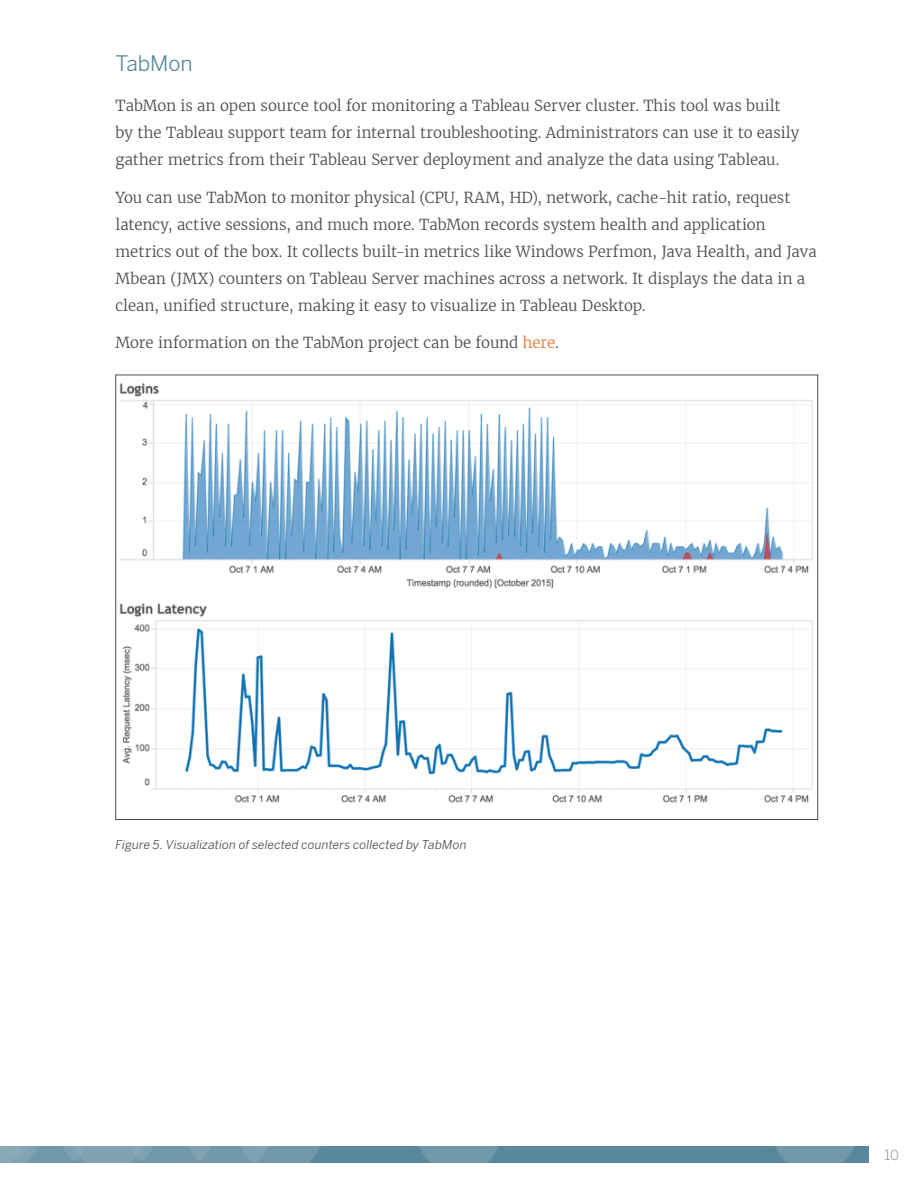
<style>
.page{position:relative;width:918px;height:1188px;background:#fff}
.page>*{position:absolute;margin:0;border:0;box-sizing:border-box;transform-origin:0 0}
.BODYCOPY-subhead{font:21px "Benton Sans";letter-spacing:-.005em;color:#59879b}
.BODYCOPY-standard{font:300 15px/27px "Merriweather";color:#4b4b4b}
.t1{font:13.5px "Benton Sans";color:#9b9b9b}
.BODYCOPY-standard-2{font:italic 12px "Benton Sans";letter-spacing:.01em;color:#4b4b4b}
.s1{color:#e8762c}
</style>
<div class="page">
<img style="left:0;top:1147px;width:868px;height:15px">
<img style="left:119px;top:383px;width:694px;height:420px">
<p class="BODYCOPY-subhead" style="left:116px;top:50px;width:79px">TabMon</p>
<p class="BODYCOPY-standard" style="left:116px;top:92px;width:685px">TabMon is an open source tool for monitoring a Tableau Server cluster. This tool was built by the Tableau support team for internal troubleshooting. Administrators can use it to easily gather metrics from their Tableau Server deployment and analyze the data using Tableau.</p>
<p class="BODYCOPY-standard" style="left:116px;top:183px;width:703px">You can use TabMon to monitor physical (CPU, RAM, HD), network, cache-hit ratio, request latency, active sessions, and much more. TabMon records system health and application metrics out of the box. It collects built-in metrics like Windows Perfmon, Java Health, and Java Mbean (JMX) counters on Tableau Server machines across a network. It displays the data in a clean, unified structure, making it easy to visualize in Tableau Desktop.</p>
<p class="BODYCOPY-standard" style="left:116px;top:329px;width:445px">More information on the TabMon project can be found <span class="s1">here</span>.</p>
<p class="BODYCOPY-standard-2" style="left:116px;top:837px;width:352px">Figure 5. Visualization of selected counters collected by TabMon</p>
<p class="t1" style="left:885px;top:1147px;width:16px">10</p>
</div>
